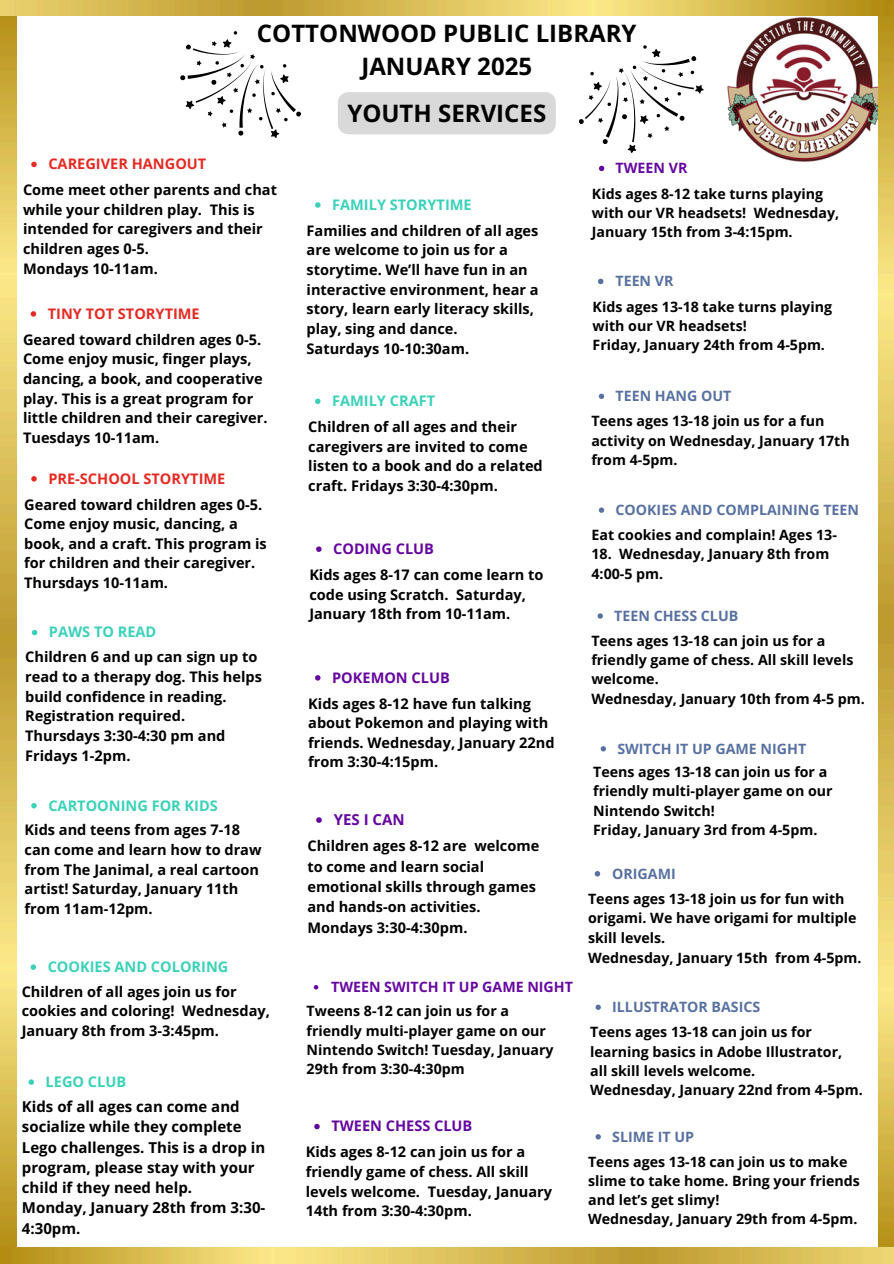
<style>
.page{position:relative;width:894px;height:1264px;background:#fff}
.page>*{position:absolute;margin:0;border:0;box-sizing:border-box;transform-origin:0 0}
.t1{font:700 24px/32.7px "Open Sans";color:#000;text-align:center}
.t2{font:700 15px/20.2px "Open Sans";color:#000}
.t3{font:700 15px "Open Sans";color:#65079f}
.t4{font:700 14.55px/19.6px "Open Sans";color:#000}
.t5{font:700 14.55px "Open Sans";color:#3bd1b9}
.t6{font:700 14.55px "Open Sans";color:#e52a23}
.t7{font:700 14.55px "Open Sans";color:#65079f}
.t8{font:700 14.25px/19.2px "Open Sans";color:#000}
.t9{font:700 14.25px "Open Sans";color:#5871a1}
.t10{font:700 14.25px "Open Sans";color:#65079f}
</style>
<div class="page">
<img style="left:726px;top:15px;width:152px;height:147px">
<svg style="left:31px;top:311px;width:5px;height:5px"></svg>
<svg style="left:31px;top:476px;width:6px;height:5px"></svg>
<svg style="left:31px;top:162px;width:6px;height:5px"></svg>
<svg style="left:315px;top:398px;width:5px;height:6px"></svg>
<svg style="left:598px;top:393px;width:6px;height:6px"></svg>
<svg style="left:598px;top:507px;width:6px;height:6px"></svg>
<svg style="left:316px;top:546px;width:5px;height:6px"></svg>
<svg style="left:32px;top:630px;width:5px;height:5px"></svg>
<div style="left:338px;top:92px;width:217px;height:42px;background:#d9d9d9"></div>
<svg style="left:31px;top:803px;width:6px;height:5px"></svg>
<svg style="left:315px;top:202px;width:5px;height:6px"></svg>
<svg style="left:316px;top:817px;width:6px;height:6px"></svg>
<svg style="left:314px;top:1123px;width:5px;height:6px"></svg>
<svg style="left:597px;top:613px;width:5px;height:5px"></svg>
<svg style="left:31px;top:964px;width:5px;height:5px"></svg>
<svg style="left:599px;top:166px;width:5px;height:5px"></svg>
<svg style="left:315px;top:675px;width:5px;height:5px"></svg>
<svg style="left:29px;top:1079px;width:5px;height:5px"></svg>
<svg style="left:594px;top:871px;width:6px;height:5px"></svg>
<svg style="left:598px;top:279px;width:5px;height:5px"></svg>
<svg style="left:600px;top:746px;width:5px;height:5px"></svg>
<svg style="left:314px;top:985px;width:4px;height:4px"></svg>
<svg style="left:595px;top:1004px;width:5px;height:5px"></svg>
<svg style="left:595px;top:1134px;width:5px;height:5px"></svg>
<svg style="left:180px;top:31px;width:121px;height:107px"></svg>
<svg style="left:578px;top:45px;width:126px;height:108px"></svg>
<img style="left:0;top:15px;width:16px;height:1232px">
<img style="left:878px;top:0;width:15px;height:1247px">
<img style="left:0;top:0;width:888px;height:15px">
<img style="left:0;top:1247px;width:893px;height:16px">
<p class="t1" style="left:257px;top:16px;width:381px">COTTONWOOD PUBLIC LIBRARY<br>JANUARY 2025</p>
<p class="t1" style="left:347px;top:96px;width:200px">YOUTH SERVICES</p>
<p class="t6" style="left:48px;top:154px;width:159px">CAREGIVER HANGOUT</p>
<p class="t4" style="left:23px;top:180px;width:255px">Come meet other parents and chat while your children play. This is intended for caregivers and their children ages 0-5.</p>
<h2 class="t4" style="left:23px;top:258px;width:136px">Mondays 10-11am.</h2>
<p class="t6" style="left:48px;top:303px;width:153px">TINY TOT STORYTIME</p>
<h1 class="t4" style="left:23px;top:329px;width:246px">Geared toward children ages 0-5.<br>Come enjoy music, finger plays, dancing, a book, and cooperative play. This is a great program for little children and their caregiver.<br>Tuesdays 10-11am.</h1>
<p class="t6" style="left:48px;top:468px;width:178px">PRE-SCHOOL STORYTIME</p>
<h1 class="t4" style="left:24px;top:494px;width:244px">Geared toward children ages 0-5.<br>Come enjoy music, dancing, a book, and a craft. This program is for children and their caregiver.<br>Thursdays 10-11am.</h1>
<p class="t5" style="left:49px;top:622px;width:109px">PAWS TO READ</p>
<p class="t4" style="left:25px;top:647px;width:238px">Children 6 and up can sign up to read to a therapy dog. This helps build confidence in reading.<br>Registration required.</p>
<p class="t4" style="left:25px;top:725px;width:202px">Thursdays 3:30-4:30 pm and<br>Fridays 1-2pm.</p>
<p class="t5" style="left:48px;top:795px;width:171px">CARTOONING FOR KIDS</p>
<p class="t4" style="left:25px;top:819px;width:238px">Kids and teens from ages 7-18 can come and learn how to draw from The Janimal, a real cartoon artist! Saturday, January 11th from 11am-12pm.</p>
<h2 class="t5" style="left:48px;top:956px;width:182px">COOKIES AND COLORING</h2>
<p class="t4" style="left:22px;top:981px;width:249px">Children of all ages join us for cookies and coloring! Wednesday,<br>January 8th from 3-3:45pm.</p>
<p class="t5" style="left:46px;top:1071px;width:82px">LEGO CLUB</p>
<h2 class="t2" style="left:22px;top:1096px;width:245px">Kids of all ages can come and socialize while they complete<br>Lego challenges. This is a drop in program, please stay with your child if they need help.</h2>
<p class="t2" style="left:22px;top:1197px;width:245px">Monday, January 28th from 3:30-<br>4:30pm.</p>
<p class="t5" style="left:332px;top:194px;width:141px">FAMILY STORYTIME</p>
<p class="t4" style="left:306px;top:220px;width:233px">Families and children of all ages are welcome to join us for a storytime. We’ll have fun in an interactive environment, hear a story, learn early literacy skills, play, sing and dance.</p>
<p class="t4" style="left:306px;top:338px;width:164px">Saturdays 10-10:30am.</p>
<p class="t5" style="left:332px;top:390px;width:104px">FAMILY CRAFT</p>
<p class="t4" style="left:308px;top:416px;width:236px">Children of all ages and their caregivers are invited to come listen to a book and do a related craft. Fridays 3:30-4:30pm.</p>
<p class="t7" style="left:333px;top:538px;width:102px">CODING CLUB</p>
<h2 class="t4" style="left:309px;top:564px;width:236px">Kids ages 8-17 can come learn to code using Scratch. Saturday,<br>January 18th from 10-11am.</h2>
<p class="t7" style="left:332px;top:667px;width:119px">POKEMON CLUB</p>
<h2 class="t4" style="left:308px;top:693px;width:248px">Kids ages 8-12 have fun talking about Pokemon and playing with friends. Wednesday, January 22nd from 3:30-4:15pm.</h2>
<p class="t3" style="left:334px;top:809px;width:72px">YES I CAN</p>
<p class="t4" style="left:307px;top:835px;width:233px;line-height:20.2px">Children ages 8-12 are welcome to come and learn social emotional skills through games and hands-on activities.</p>
<p class="t4" style="left:307px;top:917px;width:161px">Mondays 3:30-4:30pm.</p>
<p class="t10" style="left:615px;top:158px;width:73px">TWEEN VR</p>
<p class="t8" style="left:591px;top:183px;width:249px">Kids ages 8-12 take turns playing with our VR headsets! Wednesday,<br>January 15th from 3-4:15pm.</p>
<h2 class="t9" style="left:615px;top:271px;width:59px">TEEN VR</h2>
<p class="t8" style="left:592px;top:296px;width:241px">Kids ages 13-18 take turns playing with our VR headsets!</p>
<p class="t8" style="left:592px;top:335px;width:234px">Friday, January 24th from 4-5pm.</p>
<p class="t9" style="left:615px;top:386px;width:117px">TEEN HANG OUT</p>
<p class="t8" style="left:591px;top:411px;width:260px">Teens ages 13-18 join us for a fun activity on Wednesday, January 17th from 4-5pm.</p>
<h2 class="t9" style="left:615px;top:499px;width:245px">COOKIES AND COMPLAINING TEEN</h2>
<p class="t8" style="left:591px;top:525px;width:247px">Eat cookies and complain! Ages 13-</p>
<p class="t8" style="left:591px;top:544px;width:239px">18. Wednesday, January 8th from<br>4:00-5 pm.</p>
<p class="t9" style="left:614px;top:605px;width:125px">TEEN CHESS CLUB</p>
<p class="t8" style="left:591px;top:631px;width:263px">Teens ages 13-18 can join us for a friendly game of chess. All skill levels welcome.</p>
<p class="t8" style="left:591px;top:688px;width:275px">Wednesday, January 10th from 4-5 pm.</p>
<h2 class="t9" style="left:617px;top:738px;width:190px">SWITCH IT UP GAME NIGHT</h2>
<p class="t8" style="left:593px;top:762px;width:241px">Teens ages 13-18 can join us for a friendly multi-player game on our<br>Nintendo Switch!</p>
<p class="t8" style="left:593px;top:819px;width:226px">Friday, January 3rd from 4-5pm.</p>
<p class="t9" style="left:612px;top:863px;width:65px">ORIGAMI</p>
<p class="t8" style="left:588px;top:888px;width:270px;line-height:19.8px">Teens ages 13-18 join us for fun with origami. We have origami for multiple skill levels.</p>
<p class="t8" style="left:588px;top:947px;width:275px">Wednesday, January 15th from 4-5pm.</p>
<p class="t10" style="left:331px;top:976px;width:243px">TWEEN SWITCH IT UP GAME NIGHT</p>
<p class="t8" style="left:306px;top:1001px;width:248px">Tweens 8-12 can join us for a friendly multi-player game on our<br>Nintendo Switch! Tuesday, January<br>29th from 3:30-4:30pm</p>
<p class="t9" style="left:612px;top:996px;width:149px">ILLUSTRATOR BASICS</p>
<p class="t8" style="left:590px;top:1022px;width:253px">Teens ages 13-18 can join us for learning basics in Adobe Illustrator, all skill levels welcome.</p>
<h2 class="t8" style="left:590px;top:1079px;width:274px">Wednesday, January 22nd from 4-5pm.</h2>
<p class="t9" style="left:612px;top:1126px;width:83px">SLIME IT UP</p>
<p class="t8" style="left:588px;top:1151px;width:273px">Teens ages 13-18 can join us to make slime to take home. Bring your friends and let’s get slimy!</p>
<h2 class="t8" style="left:588px;top:1208px;width:271px">Wednesday, January 29th from 4-5pm.</h2>
<p class="t7" style="left:331px;top:1115px;width:142px">TWEEN CHESS CLUB</p>
<p class="t4" style="left:305px;top:1141px;width:248px">Kids ages 8-12 can join us for a friendly game of chess. All skill levels welcome. Tuesday, January<br>14th from 3:30-4:30pm.</p>
</div>
